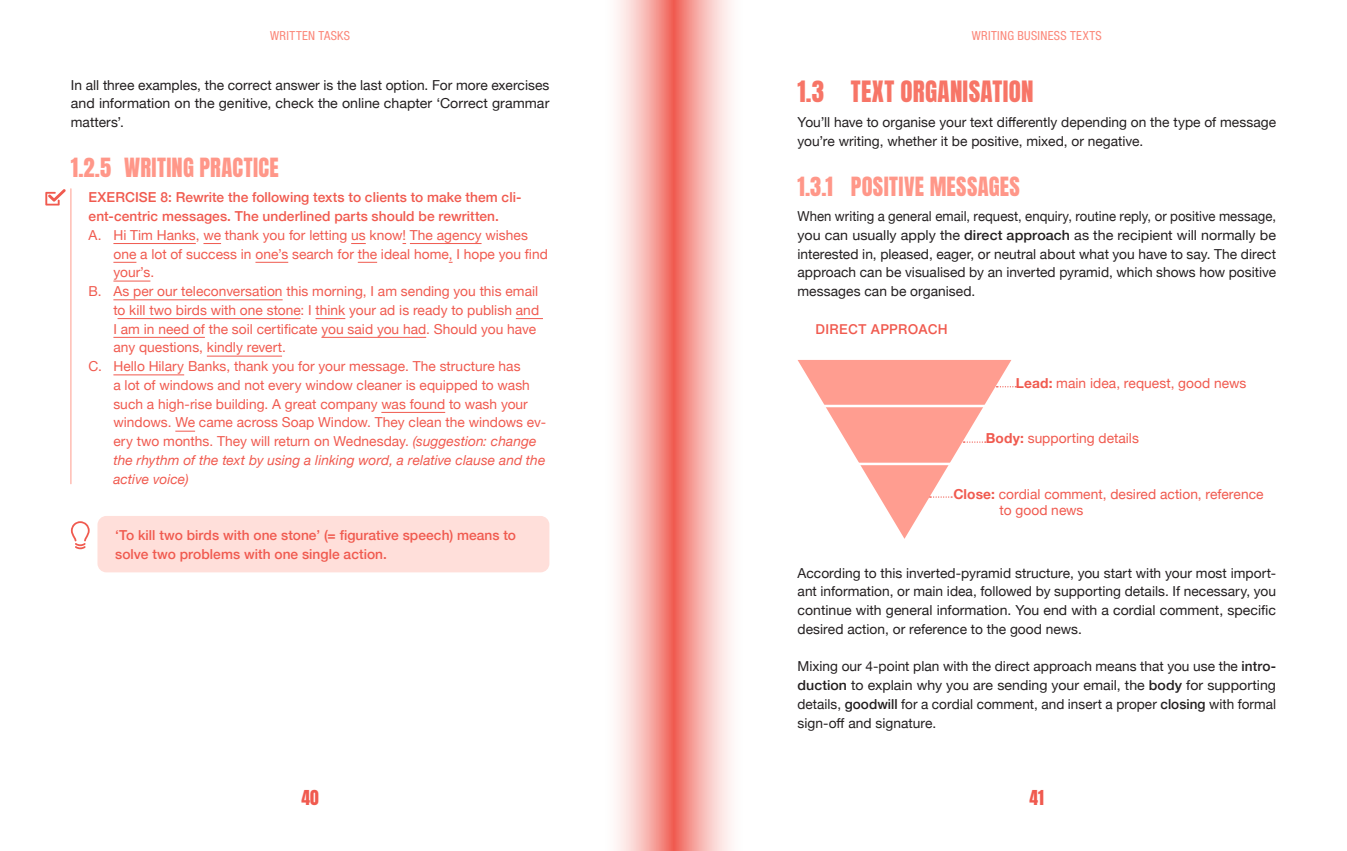
<style>
.page{position:relative;width:1347px;height:851px;background:#fff}
.page>*{position:absolute;margin:0;border:0;box-sizing:border-box;transform-origin:0 0}
.Title1{font:25px "Anton";letter-spacing:.015em;color:#f77567}
.Title2{font:22.5px "Anton";letter-spacing:.015em;color:#ff9789}
.t1{font:17.5px "Anton";color:#f05a4f}
.Oefening_List{font:13.75px/18.8px "Helvetica Neue";color:#f05a4f}
._03_BODY{font:13.75px/18.8px "Helvetica Neue";color:#231f20;text-align:justify}
._03_BODY-2{font:13.75px/18.8px "Helvetica Neue";color:#231f20;text-align:justify;scale:.95 1}
.Oefening_Title{font:500 13.75px/18.8px "Helvetica Neue";letter-spacing:.005em;color:#f05a4f}
._04_TIP{font:500 13.75px/18.8px "Helvetica Neue";letter-spacing:.005em;color:#f05a4f}
.t2{font:500 13.75px "Helvetica Now Text";letter-spacing:.01em;color:#f05a4f}
.t3{font:condensed 12.5px "Helvetica Neue LT Std";letter-spacing:.03em;color:#fb8678}
.s1{font-style:italic}
.s2{font-weight:500}
.s3{font-weight:700}
</style>
<div class="page">
<svg style="left:673px;top:0;width:58px;height:850px;background:#f7b1ac"></svg>
<svg style="left:549px;top:0;width:124px;height:850px"></svg>
<hr style="left:70px;top:189px;width:1px;height:294px;background:#ffafa3">
<hr style="left:113px;top:243px;width:83px;height:1px;background:#f05a4f">
<svg style="left:203px;top:243px;width:18px;height:1px"></svg>
<svg style="left:351px;top:243px;width:15px;height:1px"></svg>
<hr style="left:410px;top:243px;width:71px;height:1px;background:#f05a4f">
<svg style="left:113px;top:262px;width:23px;height:1px"></svg>
<hr style="left:255px;top:262px;width:33px;height:1px;background:#f05a4f">
<svg style="left:358px;top:262px;width:19px;height:1px"></svg>
<hr style="left:113px;top:281px;width:37px;height:1px;background:#f05a4f">
<hr style="left:113px;top:299px;width:170px;height:1px;background:#f05a4f">
<hr style="left:118px;top:318px;width:182px;height:1px;background:#f05a4f">
<hr style="left:315px;top:318px;width:30px;height:1px;background:#f05a4f">
<svg style="left:516px;top:318px;width:27px;height:1px"></svg>
<hr style="left:113px;top:337px;width:92px;height:1px;background:#f05a4f">
<hr style="left:321px;top:337px;width:105px;height:1px;background:#f05a4f">
<hr style="left:207px;top:356px;width:75px;height:1px;background:#f05a4f">
<hr style="left:113px;top:374px;width:71px;height:1px;background:#f05a4f">
<hr style="left:381px;top:412px;width:64px;height:1px;background:#f05a4f">
<svg style="left:175px;top:431px;width:20px;height:1px"></svg>
<div style="left:97px;top:516px;width:452px;height:56px;background:#ffdfda;border-radius:9px"></div>
<svg style="left:45px;top:189px;width:21px;height:16px"></svg>
<svg style="left:71px;top:521px;width:19px;height:28px"></svg>
<svg style="left:797px;top:360px;width:219px;height:178px"></svg>
<p class="t3" style="left:270px;top:28px;width:81px">WRITTEN TASKS</p>
<p class="t3" style="left:971px;top:28px;width:16px">WRITIN</p>
<p class="t3" style="left:1007px;top:28px;width:31px">G BUSINESS</p>
<p class="t3" style="left:1070px;top:28px;width:27px">TEXTS</p>
<p class="_03_BODY" style="left:71px;top:76px;width:480px">In all three examples, the correct answer is the last option. For more exercises and information on the genitive, check the online chapter ‘Correct grammar matters’.</p>
<p class="Title2" style="left:71px;top:156px;width:209px">1.2.5 WRITING PRACTICE</p>
<p class="Oefening_Title" style="left:89px;top:187px;width:434px">EXERCISE 8: Rewrite the following texts to clients to make them cli&shy;ent-centric messages. The underlined parts should be rewritten.</p>
<p class="Oefening_List" style="left:113px;top:226px;width:436px;text-indent:-25px">A. Hi Tim Hanks, we thank you for letting us know! The agency wishes one a lot of success in one’s search for the ideal home, I hope you find your’s.</p>
<p class="Oefening_List" style="left:113px;top:282px;width:427px;text-indent:-25px">B. As per our teleconversation this morning, I am sending you this email to kill two birds with one stone: I think your ad is ready to publish and I am in need of the soil certificate you said you had. Should you have any questions, kindly revert.</p>
<p class="Oefening_List" style="left:113px;top:357px;width:434px;text-indent:-25px">C. Hello Hilary Banks, thank you for your message. The structure has<br>a lot of windows and not every window cleaner is equipped to wash such a high-rise building. A great company was found to wash your windows. We came across Soap Window. They clean the windows ev&shy;ery two months. They will return on Wednesday. <span class="s1">(suggestion: change the rhythm of the text by using a linking word, a relative clause and the active voice)</span></p>
<p class="Title1" style="left:797px;top:79px;width:237px">1.3 TEXT ORGANISATION</p>
<p class="_03_BODY" style="left:797px;top:114px;width:480px">You’ll have to organise your text differently depending on the type of message you’re writing, whether it be positive, mixed, or negative.</p>
<p class="Title2" style="left:797px;top:175px;width:224px">1.3.1 POSITIVE MESSAGES</p>
<p class="_03_BODY-2" style="left:797px;top:207px;width:505px">When writing a general email, request, enquiry, routine reply, or positive message, you can usually apply the <span class="s2">direct approach</span> as the recipient will normally be interested in, pleased, eager, or neutral about what you have to say. The direct approach can be visualised by an inverted pyramid, which shows how positive messages can be organised.</p>
<p class="t2" style="left:815px;top:318px;width:134px">DIRECT APPROACH</p>
<p class="Oefening_List" style="left:1016px;top:374px;width:232px"><span class="s3">Lead:</span> main idea, request, good news</p>
<p class="Oefening_List" style="left:986px;top:429px;width:155px"><span class="s3">Body:</span> supporting details</p>
<p class="Oefening_List" style="left:999px;top:486px;width:265px;line-height:16.5px;text-indent:-46px"><span class="s3">Close:</span> cordial comment, desired action, reference to good news</p>
<p class="_04_TIP" style="left:115px;top:524px;width:402px">‘To kill two birds with one stone’ (= figurative speech) means to solve two problems with one single action.</p>
<p class="_03_BODY" style="left:797px;top:564px;width:480px">According to this inverted-pyramid structure, you start with your most import&shy;ant information, or main idea, followed by supporting details. If necessary, you continue with general information. You end with a cordial comment, specific desired action, or reference to the good news.</p>
<p class="_03_BODY" style="left:797px;top:657px;width:480px">Mixing our 4-point plan with the direct approach means that you use the <span class="s2">intro&shy;duction</span> to explain why you are sending your email, the <span class="s2">body</span> for supporting details, <span class="s2">goodwill</span> for a cordial comment, and insert a proper <span class="s2">closing</span> with formal sign-off and signature.</p>
<p class="t1" style="left:301px;top:788px;width:19px">40</p>
<p class="t1" style="left:1029px;top:788px;width:16px">41</p>
</div>
